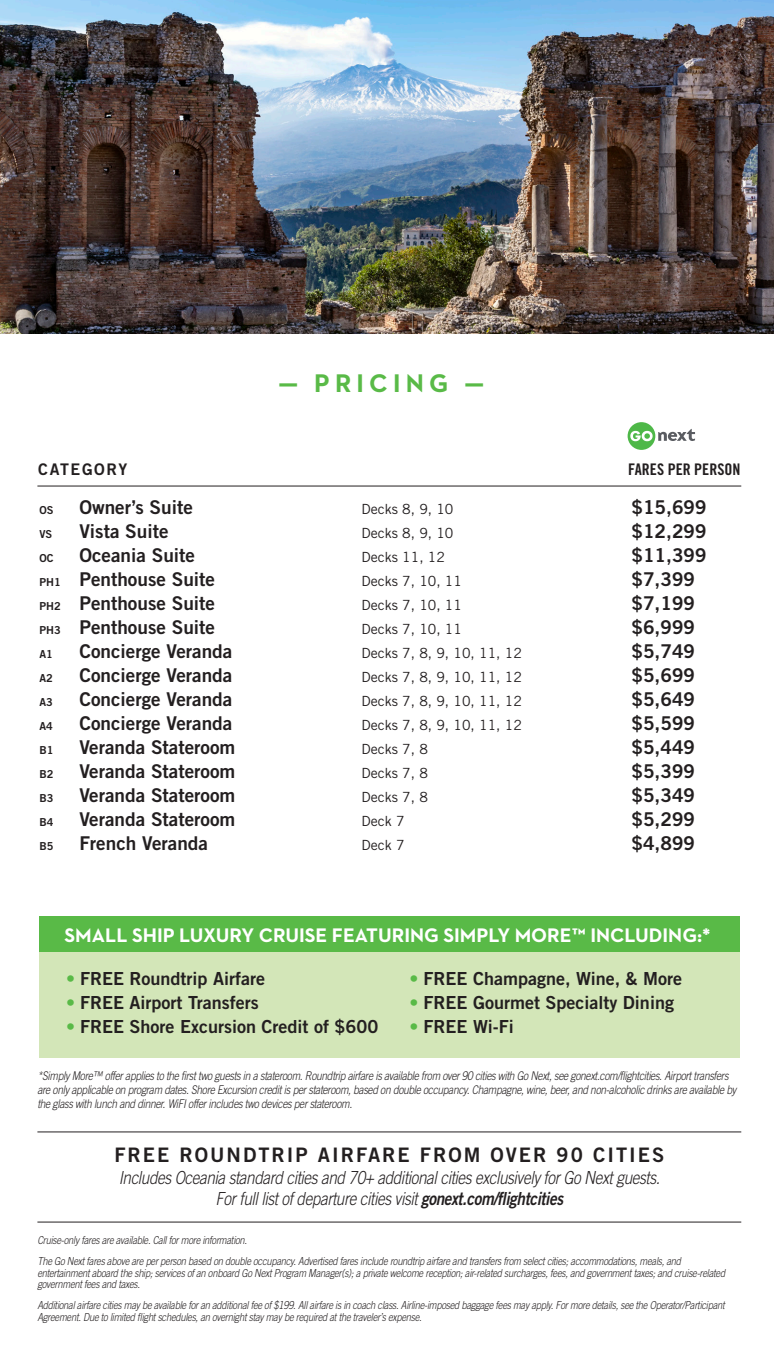
<style>
.page{position:relative;width:774px;height:1368px;background:#fff}
.page>*{position:absolute;margin:0;border:0;box-sizing:border-box;transform-origin:0 0}
.t1{font:700 26px "Neutraface 2 Text";letter-spacing:.2em;color:#59ba47}
.t2{font:700 20px "Neutraface 2 Text";color:#fff}
.t3{font:20px "Trade Gothic LT Std Bd 2";letter-spacing:.1em;color:#231f20}
.t4{font:19px "Trade Gothic LT Std Bd 2";color:#231f20}
.t5{font:18px "Trade Gothic LT Std Bd 2";color:#231f20}
.t6{font:italic 300 18px/21.6px "Trade Gothic LT Std";letter-spacing:-.025em;color:#231f20;text-align:center;scale:.85 1}
.t7{font:16px "Trade Gothic LT Std Bd Cn 20";color:#231f20}
.t8{font:16px "Trade Gothic LT Std Bd 2";letter-spacing:.1em;color:#231f20}
.t9{font:14px "Trade Gothic LT Std";color:#231f20}
.t10{font:italic 300 12px/14px "Trade Gothic LT Std";letter-spacing:-.03em;color:#231f20;scale:.85 1}
.t11{font:italic 300 11px/11.8px "Trade Gothic LT Std";letter-spacing:-.025em;color:#231f20;scale:.85 1}
.t12{font:11px "Trade Gothic LT Std Bd 2";color:#231f20}
.s1{font-size:11px}
.s2{color:#59ba47}
.s3{font-family:"Trade Gothic LT Std Bd 2 Obl";font-weight:400;font-style:normal}
</style>
<div class="page">
<hr style="left:37px;top:486px;width:704px;height:1px;background:#231f20">
<div style="left:628px;top:422px;width:27px;height:28px;background:#4eb848;border-radius:50%"></div>
<svg style="left:630px;top:429px;width:65px;height:12px"></svg>
<img style="left:0;top:0;width:774px;height:333px">
<div style="left:39px;top:916px;width:701px;height:141px;background:#d3e6b8"></div>
<div style="left:39px;top:916px;width:701px;height:36px;background:#59ba47"></div>
<hr style="left:37px;top:1131px;width:704px;height:1px;background:#231f20">
<hr style="left:37px;top:1222px;width:704px;height:1px;background:#231f20">
<h1 class="t1" style="left:278px;top:366px;width:207px">— PRICING —</h1>
<p class="t8" style="left:38px;top:459px;width:91px">CATEGORY</p>
<p class="t7" style="left:628px;top:459px;width:114px">FARES PER PERSON</p>
<p class="t12" style="left:39px;top:503px;width:16px">OS</p>
<p class="t4" style="left:79px;top:496px;width:115px">Owner’s Suite</p>
<p class="t9" style="left:361px;top:501px;width:94px">Decks 8, 9, 10</p>
<p class="t4" style="left:631px;top:496px;width:77px">$15,699</p>
<p class="t12" style="left:39px;top:527px;width:14px">VS</p>
<p class="t4" style="left:79px;top:520px;width:91px">Vista Suite</p>
<p class="t9" style="left:361px;top:525px;width:94px">Decks 8, 9, 10</p>
<p class="t4" style="left:631px;top:520px;width:77px">$12,299</p>
<p class="t12" style="left:39px;top:551px;width:16px">OC</p>
<p class="t4" style="left:79px;top:544px;width:117px">Oceania Suite</p>
<p class="t9" style="left:361px;top:549px;width:85px">Decks 11, 12</p>
<p class="t4" style="left:631px;top:544px;width:77px">$11,399</p>
<p class="t4" style="left:39px;top:568px;width:177px"><span class="s1">PH1</span> Penthouse Suite</p>
<p class="t9" style="left:361px;top:573px;width:102px">Decks 7, 10, 11</p>
<p class="t4" style="left:631px;top:568px;width:65px">$7,399</p>
<p class="t4" style="left:39px;top:592px;width:177px"><span class="s1">PH2</span> Penthouse Suite</p>
<p class="t9" style="left:361px;top:597px;width:102px">Decks 7, 10, 11</p>
<p class="t4" style="left:631px;top:592px;width:65px">$7,199</p>
<p class="t4" style="left:39px;top:616px;width:177px"><span class="s1">PH3</span> Penthouse Suite</p>
<p class="t9" style="left:361px;top:621px;width:102px">Decks 7, 10, 11</p>
<p class="t4" style="left:631px;top:616px;width:65px">$6,999</p>
<p class="t12" style="left:39px;top:647px;width:15px">A1</p>
<p class="t4" style="left:79px;top:640px;width:154px">Concierge Veranda</p>
<p class="t9" style="left:361px;top:645px;width:162px">Decks 7, 8, 9, 10, 11, 12</p>
<p class="t4" style="left:631px;top:640px;width:65px">$5,749</p>
<p class="t12" style="left:39px;top:671px;width:15px">A2</p>
<p class="t4" style="left:79px;top:664px;width:154px">Concierge Veranda</p>
<p class="t9" style="left:361px;top:669px;width:162px">Decks 7, 8, 9, 10, 11, 12</p>
<p class="t4" style="left:631px;top:664px;width:65px">$5,699</p>
<p class="t12" style="left:39px;top:695px;width:15px">A3</p>
<p class="t4" style="left:79px;top:688px;width:154px">Concierge Veranda</p>
<p class="t9" style="left:361px;top:693px;width:162px">Decks 7, 8, 9, 10, 11, 12</p>
<p class="t4" style="left:631px;top:688px;width:65px">$5,649</p>
<p class="t12" style="left:39px;top:719px;width:15px">A4</p>
<p class="t4" style="left:79px;top:712px;width:154px">Concierge Veranda</p>
<p class="t9" style="left:361px;top:717px;width:162px">Decks 7, 8, 9, 10, 11, 12</p>
<p class="t4" style="left:631px;top:712px;width:65px">$5,599</p>
<p class="t12" style="left:39px;top:743px;width:16px">B1</p>
<p class="t4" style="left:79px;top:736px;width:158px">Veranda Stateroom</p>
<p class="t9" style="left:361px;top:741px;width:68px">Decks 7, 8</p>
<p class="t4" style="left:631px;top:736px;width:65px">$5,449</p>
<p class="t12" style="left:39px;top:767px;width:16px">B2</p>
<p class="t4" style="left:79px;top:760px;width:158px">Veranda Stateroom</p>
<p class="t9" style="left:361px;top:765px;width:68px">Decks 7, 8</p>
<p class="t4" style="left:631px;top:760px;width:65px">$5,399</p>
<p class="t12" style="left:39px;top:791px;width:16px">B3</p>
<p class="t4" style="left:79px;top:784px;width:158px">Veranda Stateroom</p>
<p class="t9" style="left:361px;top:789px;width:68px">Decks 7, 8</p>
<p class="t4" style="left:631px;top:784px;width:65px">$5,349</p>
<p class="t12" style="left:39px;top:815px;width:16px">B4</p>
<p class="t4" style="left:79px;top:808px;width:158px">Veranda Stateroom</p>
<p class="t9" style="left:361px;top:813px;width:45px">Deck 7</p>
<p class="t4" style="left:631px;top:808px;width:65px">$5,299</p>
<p class="t12" style="left:39px;top:839px;width:16px">B5</p>
<p class="t4" style="left:79px;top:832px;width:130px">French Veranda</p>
<p class="t9" style="left:361px;top:837px;width:45px">Deck 7</p>
<p class="t4" style="left:631px;top:832px;width:65px">$4,899</p>
<p class="t2" style="left:65px;top:922px;width:648px">SMALL SHIP LUXURY CRUISE FEATURING SIMPLY MORE™ INCLUDING:*</p>
<p class="t5" style="left:410px;top:968px;width:274px"><span class="s2">•</span> FREE Champagne, Wine, &amp; More</p>
<p class="t5" style="left:410px;top:992px;width:266px"><span class="s2">•</span> FREE Gourmet Specialty Dining</p>
<p class="t5" style="left:410px;top:1015px;width:106px"><span class="s2">•</span> FREE Wi-Fi</p>
<p class="t10" style="left:37px;top:1069px;width:824px">*Simply More™ offer applies to the first two guests in a stateroom. Roundtrip airfare is available from over 90 cities with Go Next, see gonext.com/flightcities. Airport transfers are only applicable on program dates. Shore Excursion credit is per stateroom, based on double occupancy. Champagne, wine, beer, and non-alcoholic drinks are available by the glass with lunch and dinner. WiFI offer includes two devices per stateroom.</p>
<p class="t5" style="left:66px;top:968px;width:201px"><span class="s2">•</span> FREE Roundtrip Airfare</p>
<p class="t5" style="left:66px;top:992px;width:194px"><span class="s2">•</span> FREE Airport Transfers</p>
<p class="t5" style="left:66px;top:1015px;width:314px"><span class="s2">•</span> FREE Shore Excursion Credit of $600</p>
<p class="t3" style="left:114px;top:1142px;width:551px">FREE ROUNDTRIP AIRFARE FROM OVER 90 CITIES</p>
<p class="t6" style="left:119px;top:1167px;width:638px">Includes Oceania standard cities and 70+ additional cities exclusively for Go Next guests.<br>For full list of departure cities visit <span class="s3">gonext.com/flightcities</span></p>
<p class="t11" style="left:37px;top:1234px;width:248px">Cruise-only fares are available. Call for more information.</p>
<p class="t11" style="left:37px;top:1255px;width:811px">The Go Next fares above are per person based on double occupancy. Advertised fares include roundtrip airfare and transfers from select cities; accommodations, meals, and entertainment aboard the ship; services of an onboard Go Next Program Manager(s); a private welcome reception; air-related surcharges, fees, and government taxes; and cruise-related government fees and taxes.</p>
<p class="t11" style="left:37px;top:1300px;width:810px">Additional airfare cities may be available for an additional fee of $199. All airfare is in coach class. Airline-imposed baggage fees may apply. For more details, see the Operator/Participant<br>Agreement. Due to limited flight schedules, an overnight stay may be required at the traveler’s expense.</p>
</div>
